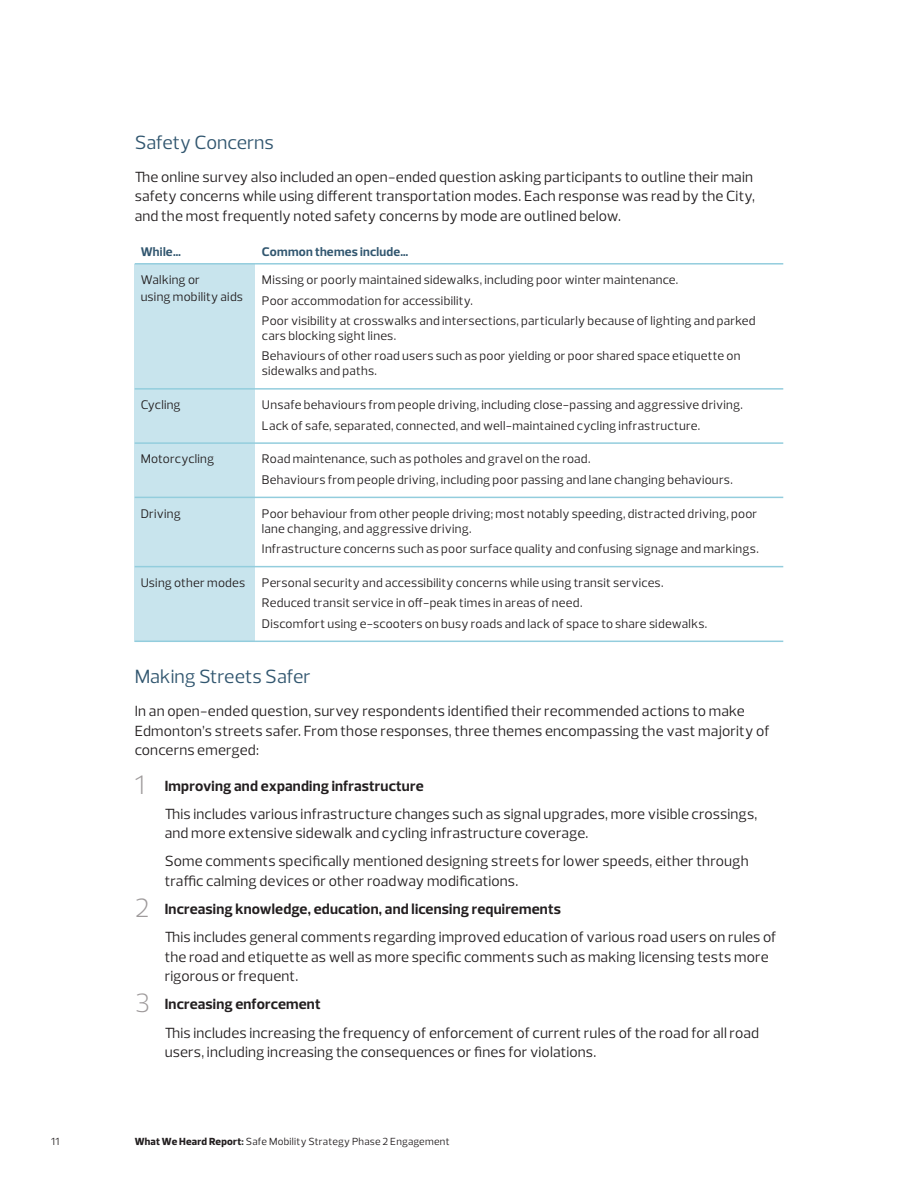
<style>
.page{position:relative;width:918px;height:1188px;background:#fff}
.page>*{position:absolute;margin:0;border:0;box-sizing:border-box;transform-origin:0 0}
.PE_Heading_Doc_Light{font:19.5px "Prelo";color:#31566f}
.PE_Body_List_Doc{font:15px/19.5px "Prelo";letter-spacing:.01em;color:#231f20}
.PE_Body_Doc{font:15px/19.5px "Prelo";letter-spacing:.01em;color:#231f20}
.PE_Body_List_Doc-2{font:700 15px "Prelo";letter-spacing:.01em;color:#231f20}
.PE_Body_Doc-2{font:12.75px/15px "Prelo";letter-spacing:.015em;color:#231f20}
.Table_Body{font:12.75px/16.5px "Prelo";letter-spacing:.02em;color:#231f20}
.PE_Body_Doc-3{font:700 12.75px "Prelo";letter-spacing:.02em;color:#31566f}
.t1{font:10.5px "Prelo";letter-spacing:.025em;color:#231f20}
.s1{font-weight:300;font-size:27px;color:#9e9a9b}
.s2{font-weight:800}
.s3{font-weight:800;color:#414042}
</style>
<div class="page">
<div style="left:135px;top:264px;width:120px;height:378px;background:#c8e4ed"></div>
<hr style="left:135px;top:388px;width:121px;height:2px;background:#93cddd">
<hr style="left:256px;top:388px;width:527px;height:2px;background:#93cddd">
<hr style="left:135px;top:641px;width:121px;height:1px;background:#93cddd">
<hr style="left:256px;top:641px;width:527px;height:1px;background:#93cddd">
<hr style="left:135px;top:566px;width:121px;height:1px;background:#93cddd">
<hr style="left:256px;top:566px;width:527px;height:1px;background:#93cddd">
<hr style="left:135px;top:497px;width:121px;height:1px;background:#93cddd">
<hr style="left:256px;top:497px;width:527px;height:1px;background:#93cddd">
<hr style="left:135px;top:442px;width:121px;height:2px;background:#93cddd">
<hr style="left:256px;top:442px;width:527px;height:2px;background:#93cddd">
<hr style="left:135px;top:263px;width:121px;height:2px;background:#93cddd">
<hr style="left:256px;top:263px;width:527px;height:2px;background:#93cddd">
<p class="PE_Heading_Doc_Light" style="left:135px;top:130px;width:141px">Safety Concerns</p>
<p class="PE_Body_Doc" style="left:135px;top:167px;width:622px">The online survey also included an open-ended question asking participants to outline their main safety concerns while using different transportation modes. Each response was read by the City, and the most frequently noted safety concerns by mode are outlined below.</p>
<p class="PE_Body_Doc-3" style="left:141px;top:244px;width:42px">While…</p>
<p class="PE_Body_Doc-3" style="left:262px;top:244px;width:148px">Common themes include…</p>
<p class="Table_Body" style="left:141px;top:272px;width:104px">Walking or<br>using mobility aids</p>
<p class="PE_Body_Doc-2" style="left:262px;top:272px;width:418px">Missing or poorly maintained sidewalks, including poor winter maintenance.</p>
<p class="PE_Body_Doc-2" style="left:262px;top:293px;width:212px">Poor accommodation for accessibility.</p>
<p class="PE_Body_Doc-2" style="left:262px;top:313px;width:495px">Poor visibility at crosswalks and intersections, particularly because of lighting and parked cars blocking sight lines.</p>
<p class="PE_Body_Doc-2" style="left:262px;top:349px;width:480px">Behaviours of other road users such as poor yielding or poor shared space etiquette on sidewalks and paths.</p>
<p class="Table_Body" style="left:141px;top:397px;width:42px">Cycling</p>
<p class="PE_Body_Doc-2" style="left:262px;top:398px;width:482px">Unsafe behaviours from people driving, including close-passing and aggressive driving.</p>
<p class="PE_Body_Doc-2" style="left:262px;top:418px;width:440px">Lack of safe, separated, connected, and well-maintained cycling infrastructure.</p>
<p class="Table_Body" style="left:141px;top:451px;width:75px">Motorcycling</p>
<p class="PE_Body_Doc-2" style="left:262px;top:452px;width:330px">Road maintenance, such as potholes and gravel on the road.</p>
<p class="PE_Body_Doc-2" style="left:262px;top:472px;width:472px">Behaviours from people driving, including poor passing and lane changing behaviours.</p>
<p class="Table_Body" style="left:141px;top:505px;width:42px">Driving</p>
<p class="PE_Body_Doc-2" style="left:262px;top:506px;width:497px">Poor behaviour from other people driving; most notably speeding, distracted driving, poor lane changing, and aggressive driving.</p>
<p class="PE_Body_Doc-2" style="left:262px;top:541px;width:498px">Infrastructure concerns such as poor surface quality and confusing signage and markings.</p>
<p class="Table_Body" style="left:141px;top:575px;width:106px">Using other modes</p>
<p class="PE_Body_Doc-2" style="left:262px;top:575px;width:403px">Personal security and accessibility concerns while using transit services.</p>
<p class="PE_Body_Doc-2" style="left:262px;top:596px;width:322px">Reduced transit service in off-peak times in areas of need.</p>
<p class="PE_Body_Doc-2" style="left:262px;top:616px;width:447px">Discomfort using e-scooters on busy roads and lack of space to share sidewalks.</p>
<p class="PE_Heading_Doc_Light" style="left:135px;top:664px;width:177px">Making Streets Safer</p>
<p class="PE_Body_Doc" style="left:135px;top:701px;width:636px">In an open-ended question, survey respondents identified their recommended actions to make<br>Edmonton’s streets safer. From those responses, three themes encompassing the vast majority of concerns emerged:</p>
<p class="PE_Body_List_Doc-2" style="left:135px;top:776px;width:290px"><span class="s1">1</span> Improving and expanding infrastructure</p>
<p class="PE_Body_List_Doc" style="left:165px;top:804px;width:594px">This includes various infrastructure changes such as signal upgrades, more visible crossings, and more extensive sidewalk and cycling infrastructure coverage.</p>
<p class="PE_Body_List_Doc" style="left:165px;top:852px;width:585px">Some comments specifically mentioned designing streets for lower speeds, either through traffic calming devices or other roadway modifications.</p>
<p class="PE_Body_List_Doc-2" style="left:135px;top:900px;width:428px"><span class="s1">2</span> Increasing knowledge, education, and licensing requirements</p>
<p class="PE_Body_List_Doc" style="left:165px;top:928px;width:613px">This includes general comments regarding improved education of various road users on rules of the road and etiquette as well as more specific comments such as making licensing tests more rigorous or frequent.</p>
<p class="PE_Body_List_Doc-2" style="left:135px;top:995px;width:187px"><span class="s1">3</span> Increasing enforcement</p>
<p class="PE_Body_List_Doc" style="left:165px;top:1023px;width:596px">This includes increasing the frequency of enforcement of current rules of the road for all road users, including increasing the consequences or fines for violations.</p>
<p class="t1" style="left:51px;top:1135px;width:10px">11</p>
<p class="t1" style="left:135px;top:1135px;width:316px"><span class="s2">What We Heard Report</span><span class="s3">:</span> Safe Mobility Strategy Phase 2 Engagement</p>
</div>
